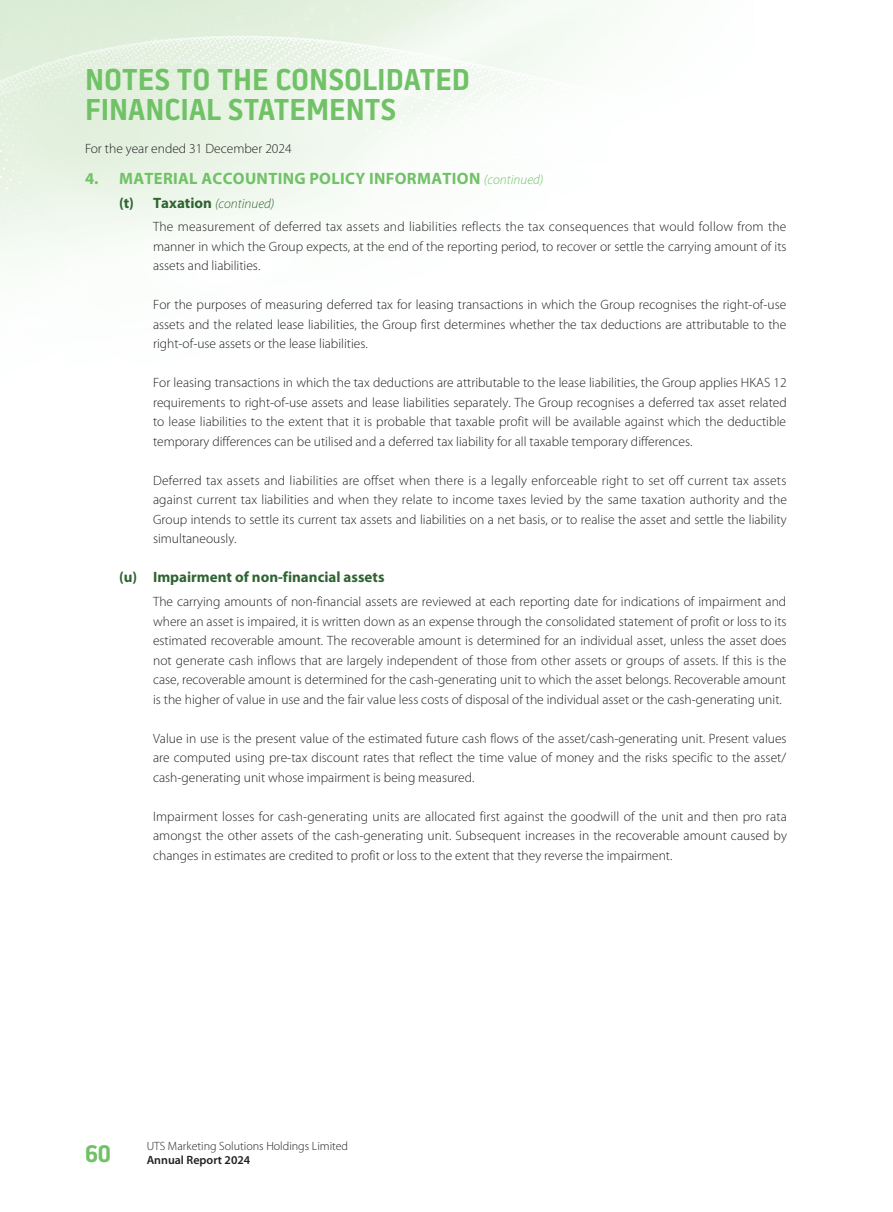
<style>
.page{position:relative;width:893px;height:1212px;background:#fff}
.page>*{position:absolute;margin:0;border:0;box-sizing:border-box;transform-origin:0 0}
.t1{font:700 30px/30px "Battersea";color:#71c167}
.t2{font:700 24px "Battersea";color:#71c167}
._01_H1{font:700 16.5px "Myriad Pro";letter-spacing:.02em;color:#71c167}
._02_H2{font:700 15px "Myriad Pro";color:#2f6431}
._00_txt{font:300 13.5px/19.5px "Myriad Pro";color:#231f20;text-align:justify}
.t3{font:300 12px "Myriad Pro";color:#231f20}
.t4{font:600 12px "Myriad Pro";color:#231f20}
.s1{font-weight:300;font-style:italic;font-size:13.5px}
</style>
<div class="page">
<img style="left:0;top:0;width:596px;height:258px">
<h1 class="t1" style="left:85px;top:64px;width:387px">NOTES TO THE CONSOLIDATED<br>FINANCIAL STATEMENTS</h1>
<p class="_00_txt" style="left:85px;top:138px;width:208px">For the year ended 31 December 2024</p>
<p class="_01_H1" style="left:85px;top:168px;width:460px">4. MATERIAL ACCOUNTING POLICY INFORMATION <span class="s1">(continued)</span></p>
<p class="_02_H2" style="left:119px;top:193px;width:157px">(t) Taxation <span class="s1">(continued)</span></p>
<p class="_00_txt" style="left:153px;top:217px;width:635px">The measurement of deferred tax assets and liabilities reflects the tax consequences that would follow from the manner in which the Group expects, at the end of the reporting period, to recover or settle the carrying amount of its assets and liabilities.</p>
<p class="_00_txt" style="left:153px;top:295px;width:635px">For the purposes of measuring deferred tax for leasing transactions in which the Group recognises the right-of-use assets and the related lease liabilities, the Group first determines whether the tax deductions are attributable to the right-of-use assets or the lease liabilities.</p>
<p class="_00_txt" style="left:153px;top:373px;width:635px">For leasing transactions in which the tax deductions are attributable to the lease liabilities, the Group applies HKAS 12 requirements to right-of-use assets and lease liabilities separately. The Group recognises a deferred tax asset related to lease liabilities to the extent that it is probable that taxable profit will be available against which the deductible temporary differences can be utilised and a deferred tax liability for all taxable temporary differences.</p>
<p class="_00_txt" style="left:153px;top:471px;width:635px">Deferred tax assets and liabilities are offset when there is a legally enforceable right to set off current tax assets against current tax liabilities and when they relate to income taxes levied by the same taxation authority and the Group intends to settle its current tax assets and liabilities on a net basis, or to realise the asset and settle the liability simultaneously.</p>
<p class="_02_H2" style="left:119px;top:568px;width:267px">(u) Impairment of non-financial assets</p>
<p class="_00_txt" style="left:153px;top:592px;width:635px">The carrying amounts of non-financial assets are reviewed at each reporting date for indications of impairment and where an asset is impaired, it is written down as an expense through the consolidated statement of profit or loss to its estimated recoverable amount. The recoverable amount is determined for an individual asset, unless the asset does not generate cash inflows that are largely independent of those from other assets or groups of assets. If this is the case, recoverable amount is determined for the cash-generating unit to which the asset belongs. Recoverable amount is the higher of value in use and the fair value less costs of disposal of the individual asset or the cash-generating unit.</p>
<p class="_00_txt" style="left:153px;top:728px;width:635px">Value in use is the present value of the estimated future cash flows of the asset/cash-generating unit. Present values are computed using pre-tax discount rates that reflect the time value of money and the risks specific to the asset/ cash-generating unit whose impairment is being measured.</p>
<p class="_00_txt" style="left:153px;top:806px;width:635px">Impairment losses for cash-generating units are allocated first against the goodwill of the unit and then pro rata amongst the other assets of the cash-generating unit. Subsequent increases in the recoverable amount caused by changes in estimates are credited to profit or loss to the extent that they reverse the impairment.</p>
<h2 class="t2" style="left:85px;top:1139px;width:27px">60</h2>
<p class="t3" style="left:147px;top:1139px;width:203px">UTS Marketing Solutions Holdings Limited</p>
<p class="t4" style="left:147px;top:1152px;width:105px">Annual Report 2024</p>
</div>
